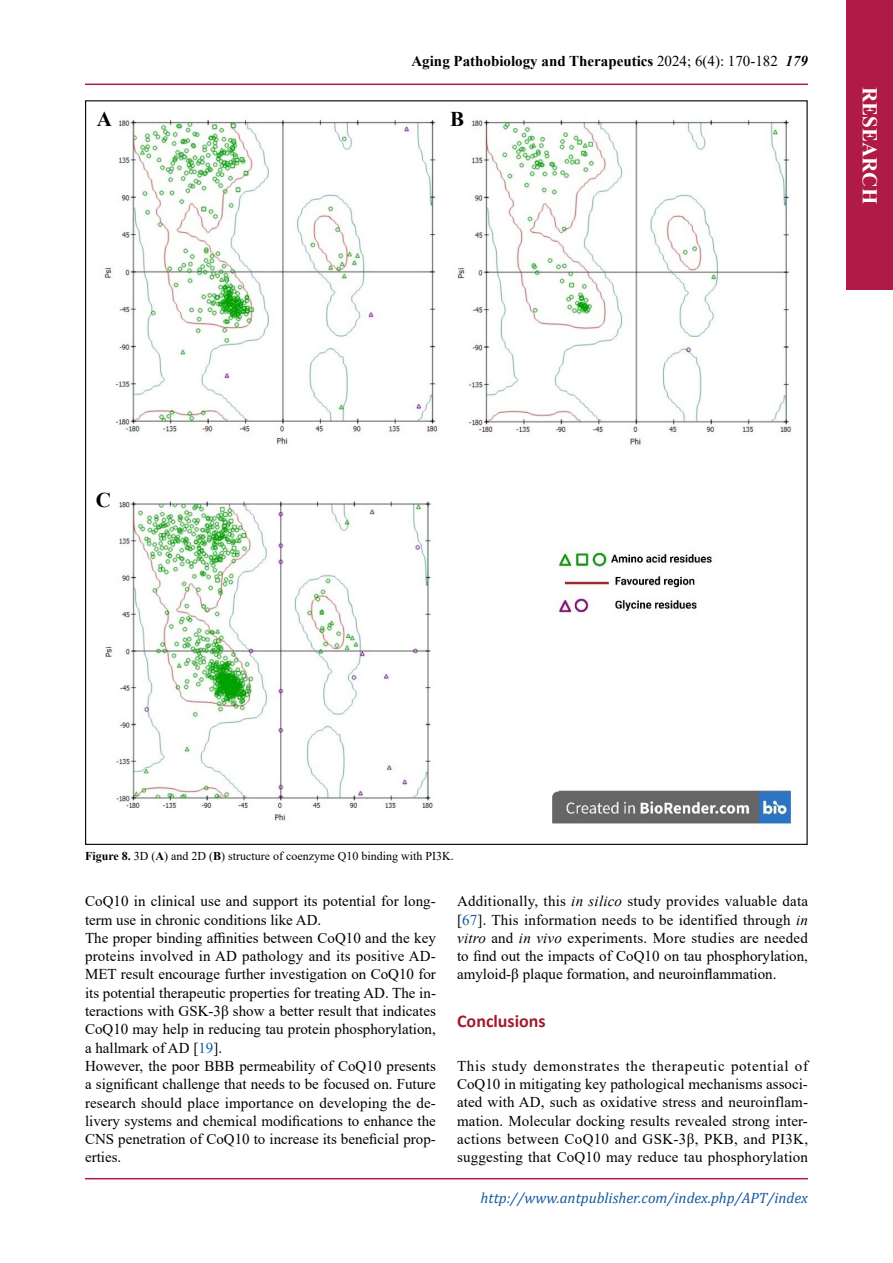
<style>
.page{position:relative;width:893px;height:1263px;background:#fff}
.page>*{position:absolute;margin:0;border:0;box-sizing:border-box;transform-origin:0 0}
.t1{font:700 21px "Times New Roman";color:#fff}
.t2{font:700 21px "Times New Roman";color:#000}
.t3{font:700 18px "Calibri";color:#a11b2d}
.t4{font:15px/18.3px "Times New Roman";color:#000;text-align:justify}
.t5{font:700 15px "Times New Roman";color:#000}
.t6{font:italic 15px "Cambria";color:#15599f}
.t7{font:12px "Times New Roman";color:#000}
.s1{font-weight:400}
.s2{font-style:italic}
.s3{font-weight:700}
.s4{color:#15599f}
</style>
<div class="page">
<hr style="left:85px;top:84px;width:723px;height:1px;background:#af1b45">
<hr style="left:85px;top:1178px;width:723px;height:1px;background:#af1b45">
<div style="left:846px;top:0;width:47px;height:289px;background:#af1b45"></div>
<img style="left:104px;top:119px;width:688px;height:705px">
<p class="t5" style="left:411px;top:50px;width:398px">Aging Pathobiology and Therapeutics <span class="s1">2024; 6(4): 170-182</span> <span class="s2">179</span></p>
<h1 class="t2" style="left:97px;top:104px;width:17px">A</h1>
<h1 class="t2" style="left:450px;top:104px;width:16px">B</h1>
<h1 class="t1" style="left:885px;top:87px;width:118px;rotate:90deg">RESEARCH</h1>
<h1 class="t2" style="left:96px;top:485px;width:17px">C</h1>
<p class="t7" style="left:85px;top:847px;width:370px"><span class="s3">Figure 8.</span> 3D (<span class="s3">A</span>) and 2D (<span class="s3">B</span>) structure of coenzyme Q10 binding with PI3K.</p>
<p class="t4" style="left:85px;top:891px;width:352px;text-align:left">CoQ10 in clinical use and support its potential for long&shy;term use in chronic conditions like AD.<br>The proper binding affinities between CoQ10 and the key proteins involved in AD pathology and its positive AD-MET result encourage further investigation on CoQ10 for its potential therapeutic properties for treating AD. The in&shy;teractions with GSK-3β show a better result that indicates CoQ10 may help in reducing tau protein phosphorylation, a hallmark of AD [<span class="s4">19</span>].<br>However, the poor BBB permeability of CoQ10 presents a significant challenge that needs to be focused on. Future research should place importance on developing the de&shy;livery systems and chemical modifications to enhance the CNS penetration of CoQ10 to increase its beneficial prop&shy;erties.</p>
<p class="t4" style="left:457px;top:891px;width:352px">Additionally, this <span class="s2">in silico</span> study provides valuable data [<span class="s4">67</span>]. This information needs to be identified through <span class="s2">in vitro</span> and <span class="s2">in vivo</span> experiments. More studies are needed to find out the impacts of CoQ10 on tau phosphorylation, amyloid-β plaque formation, and neuroinflammation.</p>
<p class="t3" style="left:457px;top:1009px;width:90px">Conclusions</p>
<p class="t4" style="left:457px;top:1056px;width:352px">This study demonstrates the therapeutic potential of CoQ10 in mitigating key pathological mechanisms associ&shy;ated with AD, such as oxidative stress and neuroinflam&shy;mation. Molecular docking results revealed strong inter&shy;actions between CoQ10 and GSK-3β, PKB, and PI3K, suggesting that CoQ10 may reduce tau phosphorylation</p>
<p class="t6" style="left:481px;top:1187px;width:329px">http://www.antpublisher.com/index.php/APT/index</p>
</div>
